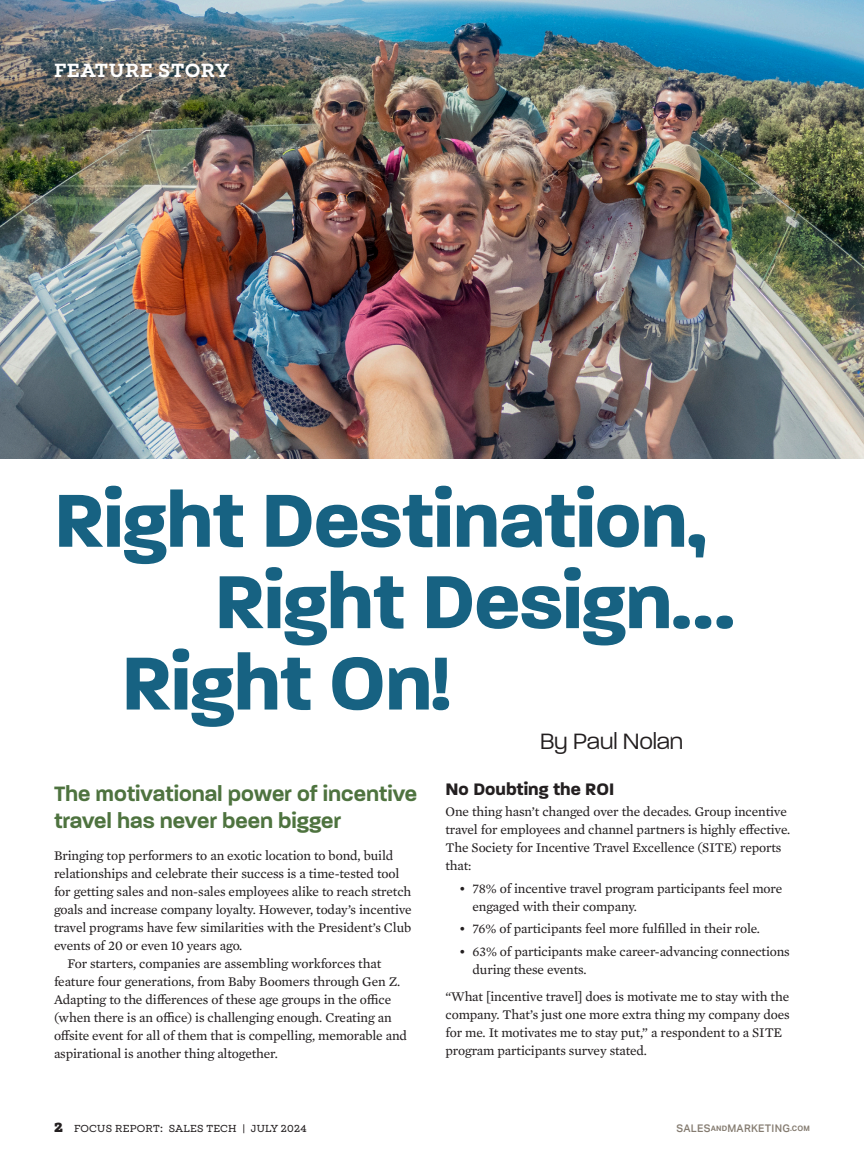
<style>
.page{position:relative;width:864px;height:1161px;background:#fff}
.page>*{position:absolute;margin:0;border:0;box-sizing:border-box;transform-origin:0 0}
.SMM_dept_main_subhea{font:700 81px "Paralucent";letter-spacing:-.01em;color:#176282}
.SMM_dept_main_subhea-2{font:300 24px "Paralucent";color:#231f20}
.No_Spacing{font:600 22.5px/27px "Paralucent";color:#4e733f}
.t1{font:600 19.5px "Winden";letter-spacing:.03em;color:#fff}
.Subhead_para{font:700 18px "Paralucent";color:#231f20}
.SMM_SerifBodyFirstGr{font:13.5px/18px "Mercury Text G2";letter-spacing:-.01em;color:#231f20}
.SMM_SerifBody{font:13.5px/18px "Mercury Text G2";letter-spacing:-.01em;color:#231f20}
.SMM_Serif_bullet{font:13.5px/18px "Mercury Text G2";letter-spacing:-.01em;color:#231f20}
.SMM_Serif_1st_paragr{font:13.5px/18px "Mercury Text G2";letter-spacing:-.01em;color:#231f20}
.SMM_Serif_Body_after{font:13.5px/18px "Mercury Text G2";letter-spacing:-.01em;color:#231f20}
.t2{font:500 10.5px "Winden";letter-spacing:.025em;color:#231f20}
.t3{font:500 10.5px "Aktiv Grotesk";letter-spacing:.025em;color:#857c71}
.s1{font-weight:900;font-size:13.5px}
.s2{font-weight:700;font-size:7.5px}
</style>
<div class="page">
<img style="left:0;top:0;width:864px;height:459px">
<p class="t1" style="left:54px;top:58px;width:177px">FEATURE STORY</p>
<p class="SMM_dept_main_subhea" style="left:54px;top:472px;width:654px">Right Destination,</p>
<p class="SMM_dept_main_subhea" style="left:214px;top:553px;width:522px">Right Design…</p>
<p class="SMM_dept_main_subhea" style="left:122px;top:634px;width:330px">Right On!</p>
<p class="SMM_dept_main_subhea-2" style="left:540px;top:728px;width:145px">By Paul Nolan</p>
<p class="No_Spacing" style="left:54px;top:780px;width:365px">The motivational power of incentive travel has never been bigger</p>
<p class="SMM_SerifBodyFirstGr" style="left:54px;top:845px;width:359px">Bringing top performers to an exotic location to bond, build relationships and celebrate their success is a time-tested tool for getting sales and non-sales employees alike to reach stretch goals and increase company loyalty. However, today’s incentive travel programs have few similarities with the President’s Club events of 20 or even 10 years ago.</p>
<p class="SMM_SerifBody" style="left:54px;top:953px;width:355px;text-indent:14px">For starters, companies are assembling workforces that feature four generations, from Baby Boomers through Gen Z.<br>Adapting to the differences of these age groups in the office (when there is an office) is challenging enough. Creating an offsite event for all of them that is compelling, memorable and aspirational is another thing altogether.</p>
<p class="Subhead_para" style="left:446px;top:778px;width:170px">No Doubting the ROI</p>
<p class="SMM_Serif_Body_after" style="left:446px;top:802px;width:346px">One thing hasn’t changed over the decades. Group incentive travel for employees and channel partners is highly effective.<br>The Society for Incentive Travel Excellence (SITE) reports that:</p>
<p class="SMM_Serif_bullet" style="left:472px;top:878px;width:311px;text-indent:-14px">• 78% of incentive travel program participants feel more engaged with their company.</p>
<p class="SMM_Serif_bullet" style="left:459px;top:919px;width:303px">• 76% of participants feel more fulfilled in their role.</p>
<p class="SMM_Serif_bullet" style="left:472px;top:941px;width:319px;text-indent:-14px">• 63% of participants make career-advancing connections during these events.</p>
<p class="SMM_Serif_1st_paragr" style="left:446px;top:986px;width:346px">“What [incentive travel] does is motivate me to stay with the company. That’s just one more extra thing my company does for me. It motivates me to stay put,” a respondent to a SITE program participants survey stated.</p>
<p class="t2" style="left:54px;top:1123px;width:254px"><span class="s1">2</span> FOCUS REPORT: SALES TECH | JULY 2024</p>
<p class="t3" style="left:676px;top:1123px;width:135px">SALES<span class="s2">AND</span>MARKETING<span class="s2">.COM</span></p>
</div>
